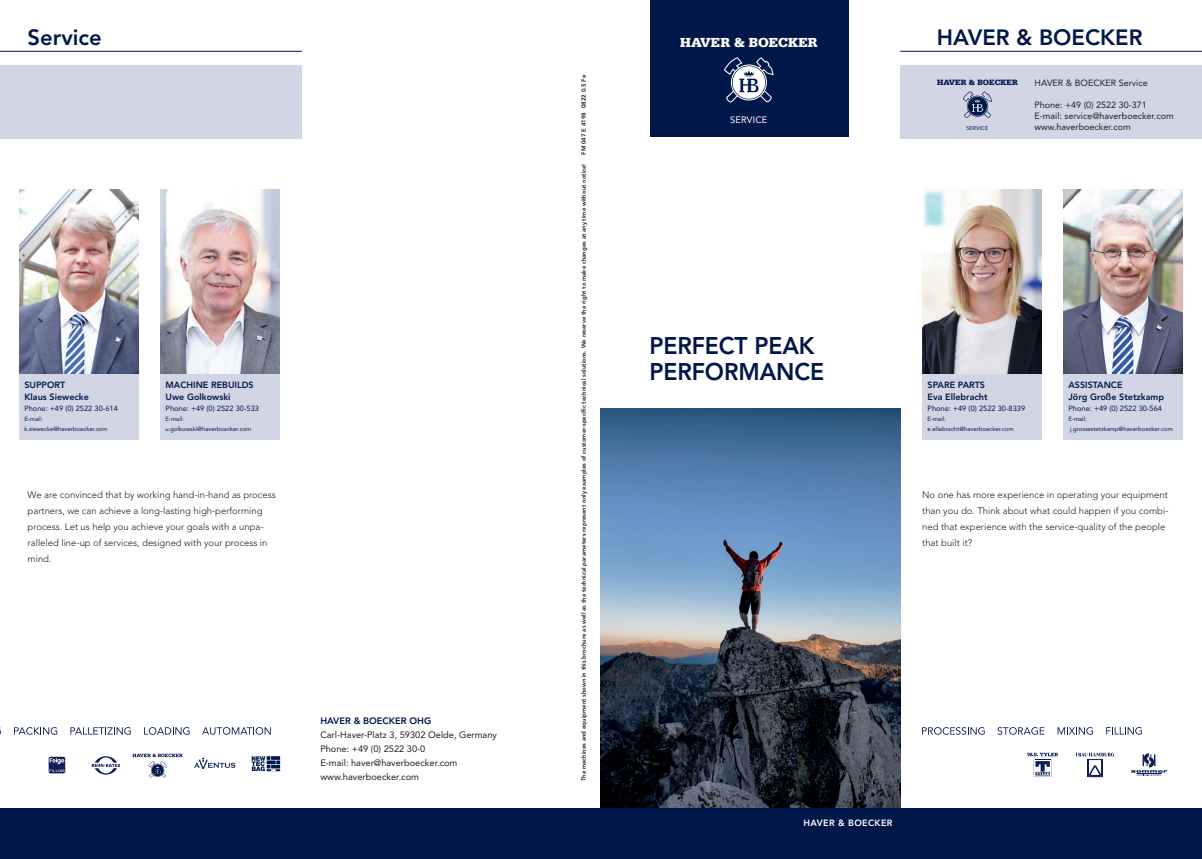
<style>
.page{position:relative;width:1202px;height:859px;background:#fff}
.page>*{position:absolute;margin:0;border:0;box-sizing:border-box;transform-origin:0 0}
.t1{font:800 24px/26px "Avenir LT Std";letter-spacing:-.005em;color:#00174a;scale:.96 1}
.t2{font:800 22px "Avenir LT Std";color:#00174a}
.t3{font:900 13.9px "Serifa Std";letter-spacing:.005em;color:#fff}
.t4{font:300 9.5px/16px "Avenir LT Std";color:#231f20}
.t5{font:9.2px/14px "Avenir LT Std";color:#231f20}
.t6{font:800 9.2px "Avenir LT Std";color:#00174a}
.t7{font:9.2px "Avenir LT Std";letter-spacing:.015em;color:#fff}
.t8{font:800 9px/12px "Avenir LT Std";color:#00174a}
.t9{font:9px/11px "Avenir LT Std";color:#231f20}
.t10{font:800 9px "Avenir LT Std";letter-spacing:.04em;color:#fff}
.t11{font:900 8.1px "Serifa Std";letter-spacing:.005em;color:#00174a}
.t12{font:7.5px "Avenir LT Std";color:#00174a}
.t13{font:800 6px "Avenir LT Std";color:#231f20}
.t14{font:6px/10px "Avenir LT Std";color:#00174a}
.t15{font:5.4px "Avenir LT Std";letter-spacing:.015em;color:#00174a}
</style>
<div class="page">
<div style="left:0;top:65px;width:302px;height:74px;background:#d2d5e4"></div>
<div style="left:900px;top:65px;width:302px;height:74px;background:#d2d5e4"></div>
<svg style="left:963px;top:91px;width:29px;height:27px"></svg>
<img style="left:1063px;top:190px;width:119px;height:184px">
<img style="left:922px;top:190px;width:119px;height:184px">
<img style="left:20px;top:190px;width:119px;height:184px">
<img style="left:161px;top:190px;width:119px;height:184px">
<div style="left:922px;top:374px;width:119px;height:65px;background:#d2d5e4"></div>
<div style="left:1063px;top:374px;width:119px;height:65px;background:#d2d5e4"></div>
<div style="left:20px;top:374px;width:119px;height:65px;background:#d2d5e4"></div>
<div style="left:161px;top:374px;width:119px;height:65px;background:#d2d5e4"></div>
<div style="left:650px;top:0;width:198px;height:136px;background:#00174a"></div>
<svg style="left:724px;top:57px;width:50px;height:46px"></svg>
<img style="left:601px;top:408px;width:299px;height:401px">
<div style="left:0;top:809px;width:1202px;height:50px;background:#00174a"></div>
<hr style="left:900px;top:51px;width:302px;height:1px;background:#00174a">
<hr style="left:0;top:51px;width:302px;height:1px;background:#00174a">
<svg style="left:70px;top:727px;width:61px;height:8px"></svg>
<svg style="left:144px;top:727px;width:46px;height:8px"></svg>
<svg style="left:202px;top:727px;width:69px;height:8px"></svg>
<svg style="left:14px;top:727px;width:43px;height:8px"></svg>
<svg style="left:252px;top:756px;width:28px;height:15px"></svg>
<svg style="left:92px;top:756px;width:28px;height:19px"></svg>
<svg style="left:133px;top:754px;width:50px;height:24px"></svg>
<svg style="left:49px;top:757px;width:16px;height:16px"></svg>
<svg style="left:194px;top:758px;width:41px;height:11px"></svg>
<svg style="left:922px;top:727px;width:63px;height:8px"></svg>
<svg style="left:997px;top:727px;width:47px;height:8px"></svg>
<svg style="left:1057px;top:727px;width:36px;height:8px"></svg>
<svg style="left:1106px;top:727px;width:36px;height:8px"></svg>
<svg style="left:1131px;top:753px;width:36px;height:23px"></svg>
<svg style="left:1076px;top:753px;width:38px;height:24px"></svg>
<svg style="left:1027px;top:753px;width:31px;height:24px"></svg>
<h2 class="t2" style="left:28px;top:24px;width:76px">Service</h2>
<h2 class="t2" style="left:937px;top:24px;width:207px">HAVER &amp; BOECKER</h2>
<h3 class="t3" style="left:680px;top:34px;width:139px">HAVER &amp; BOECKER</h3>
<p class="t8" style="left:24px;top:378px;width:66px">SUPPORT<br>Klaus Siewecke</p>
<p class="t12" style="left:24px;top:404px;width:95px">Phone: +49 (0) 2522 30-614</p>
<p class="t14" style="left:24px;top:413px;width:85px">E-mail: k.siewecke@haverboecker.com</p>
<p class="t8" style="left:166px;top:378px;width:90px">MACHINE REBUILDS<br>Uwe Golkowski</p>
<p class="t12" style="left:166px;top:404px;width:95px">Phone: +49 (0) 2522 30-533</p>
<p class="t14" style="left:166px;top:413px;width:87px">E-mail: u.golkowski@haverboecker.com</p>
<p class="t4" style="left:28px;top:486px;width:250px">We are convinced that by working hand-in-hand as process partners, we can achieve a long-lasting high-performing process. Let us help you achieve your goals with a unpa&shy;ralleled line-up of services, designed with your process in mind.</p>
<p class="t6" style="left:320px;top:716px;width:112px">HAVER &amp; BOECKER OHG</p>
<p class="t5" style="left:320px;top:728px;width:178px">Carl-Haver-Platz 3, 59302 Oelde, Germany<br>Phone: +49 (0) 2522 30-0<br>E-mail: haver@haverboecker.com www.haverboecker.com</p>
<p class="t13" style="left:580px;top:155px;width:81px;rotate:-90deg">FM 047 E 4198 0822 0.5 Fe</p>
<p class="t13" style="left:580px;top:781px;width:619px;rotate:-90deg">The machines and equipment shown in this brochure as well as the technical parameters represent only examples of customer-specific technical solutions. We reserve the right to make changes at any time without notice!</p>
<p class="t7" style="left:730px;top:115px;width:39px">SERVICE</p>
<h1 class="t1" style="left:649px;top:333px;width:184px">PERFECT PEAK<br>PERFORMANCE</h1>
<p class="t11" style="left:937px;top:78px;width:82px">HAVER &amp; BOECKER</p>
<p class="t15" style="left:966px;top:125px;width:23px">SERVICE</p>
<p class="t9" style="left:1035px;top:77px;width:115px">HAVER &amp; BOECKER Service</p>
<p class="t9" style="left:1035px;top:99px;width:141px">Phone: +49 (0) 2522 30-371<br>E-mail: service@haverboecker.com www.haverboecker.com</p>
<p class="t8" style="left:927px;top:378px;width:62px">SPARE PARTS<br>Eva Ellebracht</p>
<p class="t12" style="left:927px;top:404px;width:99px">Phone: +49 (0) 2522 30-8339</p>
<p class="t14" style="left:927px;top:413px;width:87px">E-mail: e.ellebracht@haverboecker.com</p>
<p class="t8" style="left:1068px;top:378px;width:97px">ASSISTANCE<br>Jörg Große Stetzkamp</p>
<p class="t12" style="left:1068px;top:404px;width:95px">Phone: +49 (0) 2522 30-564</p>
<p class="t14" style="left:1068px;top:413px;width:106px">E-mail: j.grossestetzkamp@haverboecker.com</p>
<p class="t4" style="left:922px;top:486px;width:248px">No one has more experience in operating your equipment than you do. Think about what could happen if you combi&shy;ned that experience with the service-quality of the people that built it?</p>
<p class="t10" style="left:803px;top:818px;width:91px">HAVER &amp; BOECKER</p>
</div>
